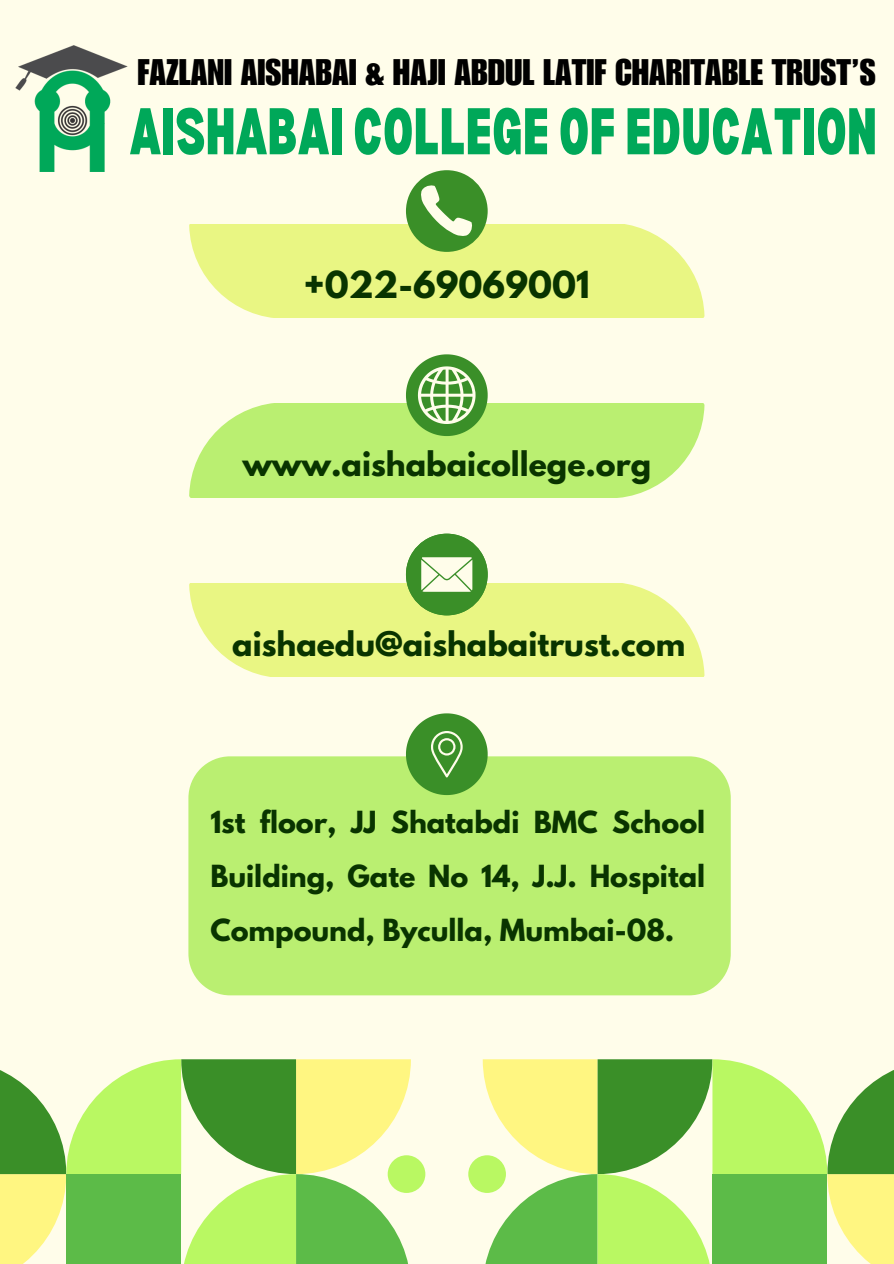
<style>
.page{position:relative;width:894px;height:1264px;background:#fff}
.page>*{position:absolute;margin:0;border:0;box-sizing:border-box;transform-origin:0 0}
.t1{font:900 condensed 64.5px "Bernoru";color:#00a859}
.t2{font:36px "Impact LT Std";color:#000}
.t3{font:700 33px "League Spartan";color:#093400}
.t4{font:700 30px "League Spartan";color:#093400}
.t5{font:700 27px/54px "League Spartan";color:#093400;text-align:justify}
</style>
<div class="page">
<div style="left:0;top:0;width:893px;height:1263px;background:#fffdea"></div>
<svg style="left:189px;top:224px;width:515px;height:93px;background:#eaf68b"></svg>
<svg style="left:189px;top:404px;width:515px;height:93px;background:#bff07a"></svg>
<svg style="left:189px;top:583px;width:515px;height:94px;background:#eaf68b"></svg>
<svg style="left:482px;top:1059px;width:411px;height:204px"></svg>
<div style="left:712px;top:1174px;width:115px;height:89px;background:#5cbb48"></div>
<div style="left:468px;top:1155px;width:38px;height:37px;background:#b9f862;border-radius:50%"></div>
<svg style="left:0;top:1059px;width:411px;height:204px"></svg>
<div style="left:66px;top:1174px;width:115px;height:89px;background:#5cbb48"></div>
<div style="left:387px;top:1155px;width:38px;height:37px;background:#b9f862;border-radius:50%"></div>
<div style="left:406px;top:170px;width:81px;height:82px;background:#3a8f28;border-radius:50%"></div>
<svg style="left:421px;top:185px;width:51px;height:51px"></svg>
<svg style="left:406px;top:354px;width:81px;height:82px"></svg>
<svg style="left:406px;top:533px;width:81px;height:82px"></svg>
<div style="left:188px;top:756px;width:542px;height:239px;background:#baef71"></div>
<svg style="left:406px;top:713px;width:81px;height:82px;background:#66aa4e"></svg>
<img style="left:15px;top:46px;width:113px;height:126px">
<h3 class="t2" style="left:137px;top:59px;width:739px">FAZLANI AISHABAI &amp; HAJI ABDUL LATIF CHARITABLE TRUST’S</h3>
<p class="t1" style="left:129px;top:94px;width:748px">AISHABAI COLLEGE OF EDUCATION</p>
<h2 class="t3" style="left:304px;top:269px;width:287px">+022-69069001</h2>
<h1 class="t4" style="left:242px;top:449px;width:410px">www.aishabaicollege.org</h1>
<p class="t4" style="left:232px;top:628px;width:454px">aishaedu@aishabaitrust.com</p>
<p class="t5" style="left:210px;top:798px;width:496px">1st floor, JJ Shatabdi BMC School Building, Gate No 14, J.J. Hospital Compound, Byculla, Mumbai-08.</p>
</div>
